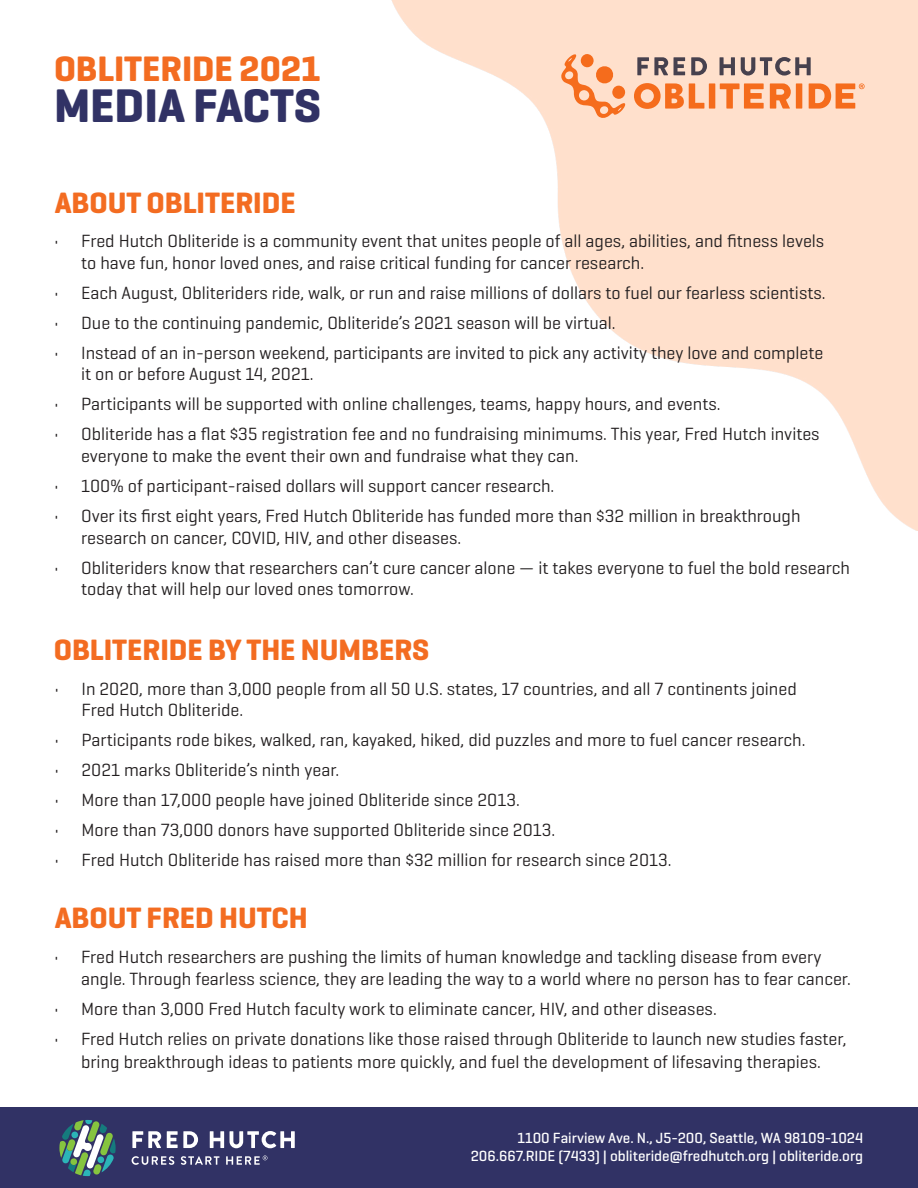
<style>
.page{position:relative;width:918px;height:1188px;background:#fff}
.page>*{position:absolute;margin:0;border:0;box-sizing:border-box;transform-origin:0 0}
.Subhead{font:700 48px "Geogrotesque";color:#313265}
.Subhead-2{font:700 36px "Geogrotesque";color:#f36c21}
.t1{font:700 30px "Geogrotesque";color:#f36c21}
.t2{font:18px/21.6px "Geogrotesque";color:#231f20}
.t3{font:500 15px "Geogrotesque";color:#fff}
</style>
<div class="page">
<div style="left:0;top:1107px;width:918px;height:81px;background:#313265"></div>
<svg style="left:132px;top:1131px;width:29px;height:17px"></svg>
<svg style="left:167px;top:1131px;width:31px;height:17px"></svg>
<svg style="left:210px;top:1131px;width:14px;height:17px"></svg>
<svg style="left:230px;top:1131px;width:65px;height:17px"></svg>
<svg style="left:132px;top:1156px;width:42px;height:9px"></svg>
<svg style="left:181px;top:1156px;width:38px;height:9px"></svg>
<svg style="left:59px;top:1120px;width:57px;height:56px"></svg>
<svg style="left:226px;top:1156px;width:41px;height:9px"></svg>
<img style="left:392px;top:0;width:526px;height:531px">
<p class="Subhead-2" style="left:54px;top:46px;width:268px">OBLITERIDE 2021</p>
<p class="Subhead" style="left:54px;top:75px;width:269px">MEDIA FACTS</p>
<p class="t1" style="left:55px;top:184px;width:242px">ABOUT OBLITERIDE</p>
<p class="t2" style="left:81px;top:230px;width:745px;text-indent:-27px">• Fred Hutch Obliteride is a community event that unites people of all ages, abilities, and fitness levels to have fun, honor loved ones, and raise critical funding for cancer research.</p>
<p class="t2" style="left:54px;top:281px;width:773px">• Each August, Obliteriders ride, walk, or run and raise millions of dollars to fuel our fearless scientists.</p>
<p class="t2" style="left:54px;top:311px;width:563px">• Due to the continuing pandemic, Obliteride’s 2021 season will be virtual.</p>
<p class="t2" style="left:81px;top:341px;width:744px;text-indent:-27px">• Instead of an in-person weekend, participants are invited to pick any activity they love and complete it on or before August 14, 2021.</p>
<p class="t2" style="left:54px;top:393px;width:668px">• Participants will be supported with online challenges, teams, happy hours, and events.</p>
<p class="t2" style="left:81px;top:423px;width:740px;text-indent:-27px">• Obliteride has a flat $35 registration fee and no fundraising minimums. This year, Fred Hutch invites everyone to make the event their own and fundraise what they can.</p>
<p class="t2" style="left:54px;top:475px;width:502px">• 100% of participant-raised dollars will support cancer research.</p>
<p class="t2" style="left:81px;top:505px;width:721px;text-indent:-27px">• Over its first eight years, Fred Hutch Obliteride has funded more than $32 million in breakthrough research on cancer, COVID, HIV, and other diseases.</p>
<p class="t2" style="left:81px;top:556px;width:770px;text-indent:-27px">• Obliteriders know that researchers can’t cure cancer alone — it takes everyone to fuel the bold research today that will help our loved ones tomorrow.</p>
<p class="t1" style="left:54px;top:631px;width:377px">OBLITERIDE BY THE NUMBERS</p>
<p class="t2" style="left:81px;top:677px;width:717px;text-indent:-27px">• In 2020, more than 3,000 people from all 50 U.S. states, 17 countries, and all 7 continents joined<br>Fred Hutch Obliteride.</p>
<p class="t2" style="left:54px;top:729px;width:753px">• Participants rode bikes, walked, ran, kayaked, hiked, did puzzles and more to fuel cancer research.</p>
<p class="t2" style="left:54px;top:759px;width:286px">• 2021 marks Obliteride’s ninth year.</p>
<p class="t2" style="left:54px;top:789px;width:467px">• More than 17,000 people have joined Obliteride since 2013.</p>
<p class="t2" style="left:54px;top:819px;width:502px">• More than 73,000 donors have supported Obliteride since 2013.</p>
<p class="t2" style="left:54px;top:849px;width:619px">• Fred Hutch Obliteride has raised more than $32 million for research since 2013.</p>
<p class="t1" style="left:55px;top:899px;width:255px">ABOUT FRED HUTCH</p>
<p class="t2" style="left:81px;top:946px;width:771px;text-indent:-27px">• Fred Hutch researchers are pushing the limits of human knowledge and tackling disease from every angle. Through fearless science, they are leading the way to a world where no person has to fear cancer.</p>
<p class="t2" style="left:54px;top:998px;width:664px">• More than 3,000 Fred Hutch faculty work to eliminate cancer, HIV, and other diseases.</p>
<p class="t2" style="left:54px;top:1027px;width:794px;line-height:23.4px;text-align:center">• Fred Hutch relies on private donations like those raised through Obliteride to launch new studies faster, bring breakthrough ideas to patients more quickly, and fuel the development of lifesaving therapies.</p>
<p class="t3" style="left:517px;top:1128px;width:347px">1100 Fairview Ave. N., J5-200, Seattle, WA 98109-1024</p>
<p class="t3" style="left:471px;top:1146px;width:394px">206.667.RIDE (7433) | obliteride@fredhutch.org | obliteride.org</p>
</div>
